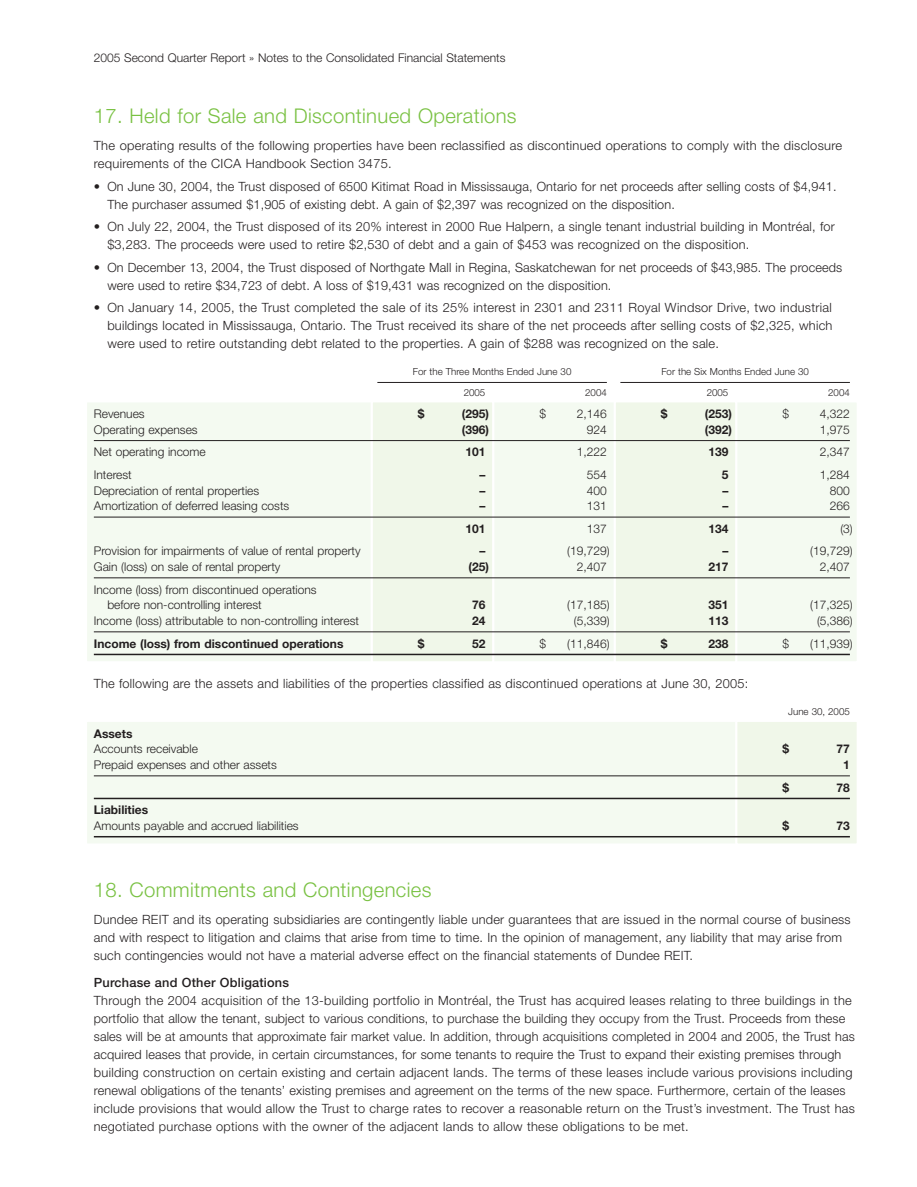
<style>
.page{position:relative;width:917px;height:1187px;background:#fff}
.page>*{position:absolute;margin:0;border:0;box-sizing:border-box;transform-origin:0 0}
.t1{font:300 20.25px "Helvetica Neue";letter-spacing:.015em;color:#79c142}
.t2{font:300 12.75px/18px "Helvetica Neue";letter-spacing:.015em;color:#231f20}
.t3{font:500 12.75px "Helvetica Neue";letter-spacing:.015em;color:#231f20}
.t4{font:300 12px/15.8px "Helvetica Neue";color:#231f20}
.t5{font:700 12px "Helvetica Neue";color:#231f20}
.t6{font:300 9.75px "Helvetica Neue";color:#231f20}
</style>
<div class="page">
<svg style="left:87px;top:382px;width:770px;height:462px"></svg>
<p class="t4" style="left:94px;top:51px;width:413px">2005 Second Quarter Report » Notes to the Consolidated Financial Statements</p>
<h1 class="t1" style="left:94px;top:109px;width:424px">17. Held for Sale and Discontinued Operations</h1>
<p class="t2" style="left:94px;top:138px;width:750px">The operating results of the following properties have been reclassified as discontinued operations to comply with the disclosure requirements of the CICA Handbook Section 3475.</p>
<p class="t2" style="left:107px;top:179px;width:731px;text-indent:-13px">• On June 30, 2004, the Trust disposed of 6500 Kitimat Road in Mississauga, Ontario for net proceeds after selling costs of $4,941.<br>The purchaser assumed $1,905 of existing debt. A gain of $2,397 was recognized on the disposition.</p>
<p class="t2" style="left:107px;top:219px;width:729px;text-indent:-13px">• On July 22, 2004, the Trust disposed of its 20% interest in 2000 Rue Halpern, a single tenant industrial building in Montréal, for $3,283. The proceeds were used to retire $2,530 of debt and a gain of $453 was recognized on the disposition.</p>
<p class="t2" style="left:107px;top:260px;width:736px;text-indent:-13px">• On December 13, 2004, the Trust disposed of Northgate Mall in Regina, Saskatchewan for net proceeds of $43,985. The proceeds were used to retire $34,723 of debt. A loss of $19,431 was recognized on the disposition.</p>
<p class="t2" style="left:107px;top:300px;width:727px;text-align:justify;text-indent:-13px">• On January 14, 2005, the Trust completed the sale of its 25% interest in 2301 and 2311 Royal Windsor Drive, two industrial buildings located in Mississauga, Ontario. The Trust received its share of the net proceeds after selling costs of $2,325, which were used to retire outstanding debt related to the properties. A gain of $288 was recognized on the sale.</p>
<p class="t6" style="left:413px;top:368px;width:160px">For the Three Months Ended June 30</p>
<p class="t6" style="left:661px;top:368px;width:149px">For the Six Months Ended June 30</p>
<p class="t6" style="left:464px;top:389px;width:23px">2005</p>
<p class="t6" style="left:585px;top:389px;width:23px">2004</p>
<p class="t6" style="left:707px;top:389px;width:23px">2005</p>
<p class="t6" style="left:828px;top:389px;width:23px">2004</p>
<p class="t4" style="left:94px;top:407px;width:52px">Revenues</p>
<p class="t5" style="left:418px;top:410px;width:8px">$</p>
<p class="t5" style="left:462px;top:410px;width:29px">(295)</p>
<p class="t4" style="left:539px;top:407px;width:8px">$</p>
<p class="t4" style="left:577px;top:407px;width:32px">2,146</p>
<p class="t5" style="left:661px;top:410px;width:8px">$</p>
<p class="t5" style="left:705px;top:410px;width:29px">(253)</p>
<p class="t4" style="left:782px;top:407px;width:8px">$</p>
<p class="t4" style="left:820px;top:407px;width:32px">4,322</p>
<p class="t4" style="left:94px;top:423px;width:105px">Operating expenses</p>
<p class="t5" style="left:462px;top:425px;width:29px">(396)</p>
<p class="t4" style="left:587px;top:423px;width:22px">924</p>
<p class="t5" style="left:705px;top:425px;width:29px">(392)</p>
<p class="t4" style="left:820px;top:423px;width:32px">1,975</p>
<p class="t4" style="left:94px;top:445px;width:113px">Net operating income</p>
<p class="t5" style="left:465px;top:448px;width:22px">101</p>
<p class="t4" style="left:577px;top:445px;width:32px">1,222</p>
<p class="t5" style="left:708px;top:448px;width:22px">139</p>
<p class="t4" style="left:820px;top:445px;width:32px">2,347</p>
<p class="t4" style="left:94px;top:468px;width:39px">Interest</p>
<p class="t5" style="left:479px;top:470px;width:7px">–</p>
<p class="t4" style="left:587px;top:468px;width:22px">554</p>
<p class="t5" style="left:722px;top:470px;width:8px">5</p>
<p class="t4" style="left:820px;top:468px;width:32px">1,284</p>
<p class="t4" style="left:94px;top:484px;width:167px">Depreciation of rental properties</p>
<p class="t5" style="left:479px;top:486px;width:7px">–</p>
<p class="t4" style="left:587px;top:484px;width:22px">400</p>
<p class="t5" style="left:722px;top:486px;width:7px">–</p>
<p class="t4" style="left:830px;top:484px;width:22px">800</p>
<p class="t4" style="left:94px;top:499px;width:197px">Amortization of deferred leasing costs</p>
<p class="t5" style="left:479px;top:502px;width:7px">–</p>
<p class="t4" style="left:587px;top:499px;width:22px">131</p>
<p class="t5" style="left:722px;top:502px;width:7px">–</p>
<p class="t4" style="left:830px;top:499px;width:22px">266</p>
<p class="t5" style="left:465px;top:524px;width:22px">101</p>
<p class="t4" style="left:587px;top:522px;width:22px">137</p>
<p class="t5" style="left:708px;top:524px;width:22px">134</p>
<p class="t4" style="left:840px;top:522px;width:14px">(3)</p>
<p class="t4" style="left:94px;top:544px;width:268px">Provision for impairments of value of rental property</p>
<p class="t5" style="left:479px;top:547px;width:7px">–</p>
<p class="t4" style="left:567px;top:544px;width:44px">(19,729)</p>
<p class="t5" style="left:722px;top:547px;width:7px">–</p>
<p class="t4" style="left:810px;top:544px;width:44px">(19,729)</p>
<p class="t4" style="left:94px;top:560px;width:188px">Gain (loss) on sale of rental property</p>
<p class="t5" style="left:468px;top:563px;width:22px">(25)</p>
<p class="t4" style="left:577px;top:560px;width:32px">2,407</p>
<p class="t5" style="left:708px;top:563px;width:22px">217</p>
<p class="t4" style="left:820px;top:560px;width:32px">2,407</p>
<p class="t4" style="left:107px;top:583px;width:211px;text-indent:-14px">Income (loss) from discontinued operations before non-controlling interest</p>
<p class="t5" style="left:472px;top:601px;width:15px">76</p>
<p class="t4" style="left:567px;top:598px;width:44px">(17,185)</p>
<p class="t5" style="left:708px;top:601px;width:22px">351</p>
<p class="t4" style="left:810px;top:598px;width:44px">(17,325)</p>
<p class="t4" style="left:94px;top:614px;width:267px">Income (loss) attributable to non-controlling interest</p>
<p class="t5" style="left:472px;top:617px;width:15px">24</p>
<p class="t4" style="left:574px;top:614px;width:37px">(5,339)</p>
<p class="t5" style="left:708px;top:617px;width:22px">113</p>
<p class="t4" style="left:817px;top:614px;width:37px">(5,386)</p>
<p class="t5" style="left:94px;top:639px;width:251px">Income (loss) from discontinued operations</p>
<p class="t5" style="left:418px;top:639px;width:8px">$</p>
<p class="t5" style="left:472px;top:639px;width:15px">52</p>
<p class="t4" style="left:539px;top:637px;width:8px">$</p>
<p class="t4" style="left:567px;top:637px;width:44px">(11,846)</p>
<p class="t5" style="left:661px;top:639px;width:8px">$</p>
<p class="t5" style="left:708px;top:639px;width:22px">238</p>
<p class="t4" style="left:782px;top:637px;width:8px">$</p>
<p class="t4" style="left:810px;top:637px;width:44px">(11,939)</p>
<p class="t2" style="left:94px;top:676px;width:656px">The following are the assets and liabilities of the properties classified as discontinued operations at June 30, 2005:</p>
<p class="t6" style="left:788px;top:708px;width:63px">June 30, 2005</p>
<p class="t5" style="left:94px;top:729px;width:40px">Assets</p>
<p class="t4" style="left:94px;top:742px;width:106px">Accounts receivable</p>
<p class="t5" style="left:782px;top:745px;width:8px">$</p>
<p class="t5" style="left:836px;top:745px;width:15px">77</p>
<p class="t4" style="left:94px;top:758px;width:185px">Prepaid expenses and other assets</p>
<p class="t5" style="left:843px;top:761px;width:8px">1</p>
<p class="t5" style="left:782px;top:783px;width:8px">$</p>
<p class="t5" style="left:836px;top:783px;width:15px">78</p>
<p class="t5" style="left:94px;top:806px;width:56px">Liabilities</p>
<p class="t4" style="left:94px;top:819px;width:206px">Amounts payable and accrued liabilities</p>
<p class="t5" style="left:782px;top:821px;width:8px">$</p>
<p class="t5" style="left:836px;top:821px;width:15px">73</p>
<h1 class="t1" style="left:94px;top:883px;width:339px">18. Commitments and Contingencies</h1>
<p class="t2" style="left:94px;top:912px;width:758px">Dundee REIT and its operating subsidiaries are contingently liable under guarantees that are issued in the normal course of business and with respect to litigation and claims that arise from time to time. In the opinion of management, any liability that may arise from such contingencies would not have a material adverse effect on the financial statements of Dundee REIT.</p>
<p class="t3" style="left:94px;top:978px;width:197px">Purchase and Other Obligations</p>
<p class="t2" style="left:94px;top:993px;width:763px">Through the 2004 acquisition of the 13-building portfolio in Montréal, the Trust has acquired leases relating to three buildings in the portfolio that allow the tenant, subject to various conditions, to purchase the building they occupy from the Trust. Proceeds from these sales will be at amounts that approximate fair market value. In addition, through acquisitions completed in 2004 and 2005, the Trust has acquired leases that provide, in certain circumstances, for some tenants to require the Trust to expand their existing premises through building construction on certain existing and certain adjacent lands. The terms of these leases include various provisions including renewal obligations of the tenants’ existing premises and agreement on the terms of the new space. Furthermore, certain of the leases include provisions that would allow the Trust to charge rates to recover a reasonable return on the Trust’s investment. The Trust has negotiated purchase options with the owner of the adjacent lands to allow these obligations to be met.</p>
</div>
